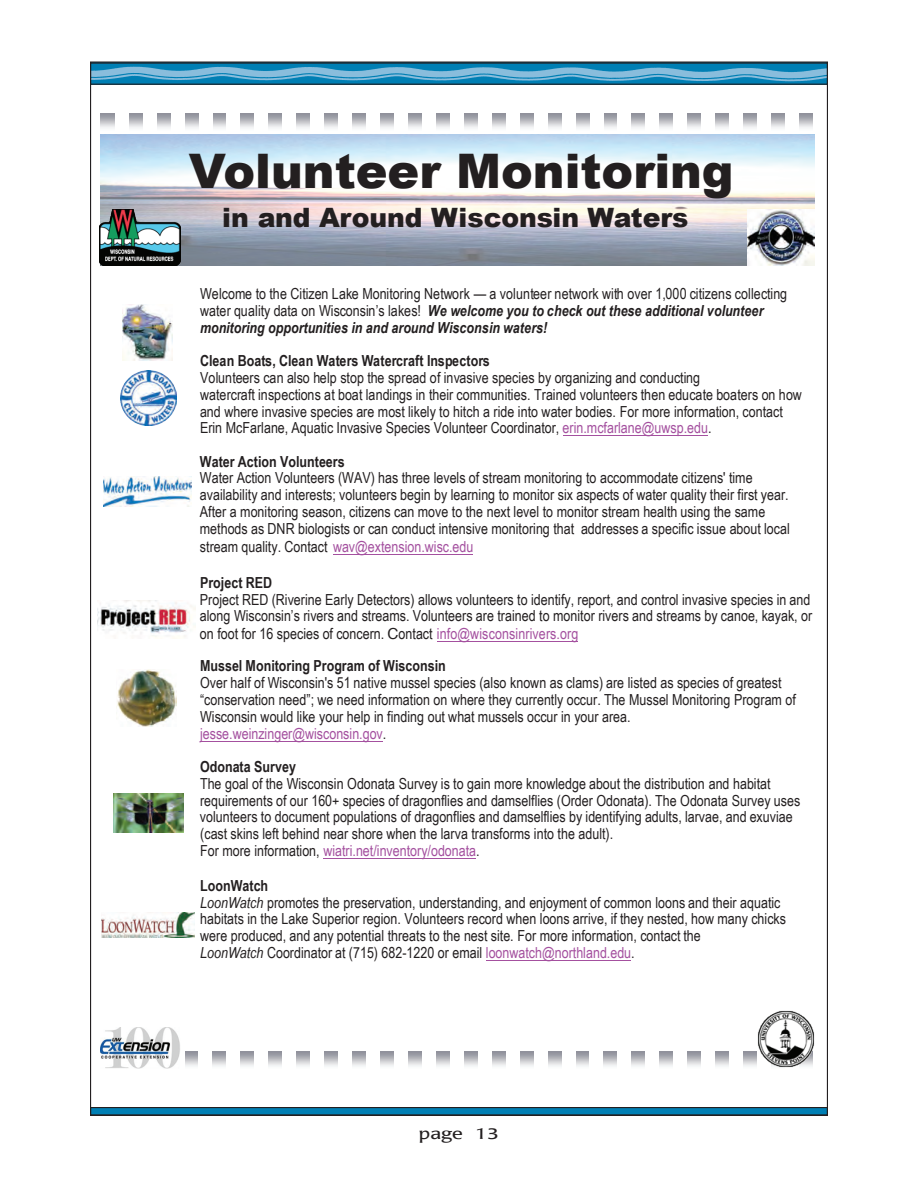
<style>
.page{position:relative;width:918px;height:1188px;background:#fff}
.page>*{position:absolute;margin:0;border:0;box-sizing:border-box;transform-origin:0 0}
.t1{font:900 47.7px "Arial";color:#231f20}
.t2{font:900 26.7px "Arial";letter-spacing:-.005em;color:#231f20}
.t3{font:15.3px/16.8px "Arial Narrow";color:#231f20}
.t4{font:700 15.3px "Arial Narrow";color:#231f20}
.t5{font:15px "Poppl Laudatio";color:#231f20;scale:1.3 1}
.s1{font-weight:700;font-style:italic}
.s2{color:#a4509f}
.s3{font-style:inherit}
.s4{font-family:"Helvetica"}
.s5{font-weight:700}
.s6{font-style:italic}
</style>
<div class="page">
<div style="left:91px;top:62px;width:736px;height:22px;background:#007fb4"></div>
<img style="left:92px;top:66px;width:734px;height:16px">
<div style="left:90px;top:62px;width:738px;height:23px;border:1px solid #231f20"></div>
<div style="left:91px;top:1108px;width:736px;height:7px;background:#007fb4"></div>
<div style="left:90px;top:1107px;width:738px;height:9px;border:1px solid #231f20"></div>
<img style="left:123px;top:304px;width:49px;height:57px">
<img style="left:104px;top:476px;width:88px;height:30px">
<img style="left:121px;top:370px;width:55px;height:56px">
<img style="left:98px;top:600px;width:97px;height:37px">
<img style="left:117px;top:669px;width:60px;height:58px">
<div style="left:101px;top:1051px;width:712px;height:20px;background:linear-gradient(to bottom,#888993,#fff)"></div>
<div style="left:115px;top:1051px;width:14px;height:20px;background:#fff"></div>
<div style="left:143px;top:1051px;width:14px;height:20px;background:#fff"></div>
<div style="left:171px;top:1051px;width:14px;height:20px;background:#fff"></div>
<div style="left:199px;top:1051px;width:13px;height:20px;background:#fff"></div>
<div style="left:226px;top:1051px;width:14px;height:20px;background:#fff"></div>
<div style="left:254px;top:1051px;width:14px;height:20px;background:#fff"></div>
<div style="left:282px;top:1051px;width:14px;height:20px;background:#fff"></div>
<div style="left:310px;top:1051px;width:14px;height:20px;background:#fff"></div>
<div style="left:338px;top:1051px;width:14px;height:20px;background:#fff"></div>
<div style="left:366px;top:1051px;width:14px;height:20px;background:#fff"></div>
<div style="left:394px;top:1051px;width:14px;height:20px;background:#fff"></div>
<div style="left:422px;top:1051px;width:14px;height:20px;background:#fff"></div>
<div style="left:450px;top:1051px;width:14px;height:20px;background:#fff"></div>
<div style="left:478px;top:1051px;width:14px;height:20px;background:#fff"></div>
<div style="left:506px;top:1051px;width:14px;height:20px;background:#fff"></div>
<div style="left:534px;top:1051px;width:14px;height:20px;background:#fff"></div>
<div style="left:562px;top:1051px;width:14px;height:20px;background:#fff"></div>
<div style="left:589px;top:1051px;width:14px;height:20px;background:#fff"></div>
<div style="left:617px;top:1051px;width:14px;height:20px;background:#fff"></div>
<div style="left:645px;top:1051px;width:14px;height:20px;background:#fff"></div>
<div style="left:673px;top:1051px;width:14px;height:20px;background:#fff"></div>
<div style="left:701px;top:1051px;width:14px;height:20px;background:#fff"></div>
<div style="left:729px;top:1051px;width:14px;height:20px;background:#fff"></div>
<div style="left:757px;top:1051px;width:14px;height:20px;background:#fff"></div>
<div style="left:785px;top:1051px;width:14px;height:20px;background:#fff"></div>
<img style="left:101px;top:135px;width:713px;height:131px">
<div style="left:101px;top:113px;width:712px;height:20px;background:linear-gradient(to bottom,#888a94,#fff)"></div>
<div style="left:115px;top:113px;width:14px;height:20px;background:#fff"></div>
<div style="left:143px;top:113px;width:14px;height:20px;background:#fff"></div>
<div style="left:171px;top:113px;width:14px;height:20px;background:#fff"></div>
<div style="left:199px;top:113px;width:14px;height:20px;background:#fff"></div>
<div style="left:227px;top:113px;width:13px;height:20px;background:#fff"></div>
<div style="left:254px;top:113px;width:14px;height:20px;background:#fff"></div>
<div style="left:282px;top:113px;width:14px;height:20px;background:#fff"></div>
<div style="left:310px;top:113px;width:14px;height:20px;background:#fff"></div>
<div style="left:338px;top:113px;width:14px;height:20px;background:#fff"></div>
<div style="left:366px;top:113px;width:14px;height:20px;background:#fff"></div>
<div style="left:394px;top:113px;width:14px;height:20px;background:#fff"></div>
<div style="left:422px;top:113px;width:14px;height:20px;background:#fff"></div>
<div style="left:450px;top:113px;width:14px;height:20px;background:#fff"></div>
<div style="left:478px;top:113px;width:14px;height:20px;background:#fff"></div>
<div style="left:506px;top:113px;width:14px;height:20px;background:#fff"></div>
<div style="left:534px;top:113px;width:14px;height:20px;background:#fff"></div>
<div style="left:562px;top:113px;width:14px;height:20px;background:#fff"></div>
<div style="left:590px;top:113px;width:14px;height:20px;background:#fff"></div>
<div style="left:617px;top:113px;width:14px;height:20px;background:#fff"></div>
<div style="left:645px;top:113px;width:14px;height:20px;background:#fff"></div>
<div style="left:673px;top:113px;width:14px;height:20px;background:#fff"></div>
<div style="left:701px;top:113px;width:14px;height:20px;background:#fff"></div>
<div style="left:729px;top:113px;width:14px;height:20px;background:#fff"></div>
<div style="left:757px;top:113px;width:14px;height:20px;background:#fff"></div>
<div style="left:785px;top:113px;width:14px;height:20px;background:#fff"></div>
<img style="left:100px;top:209px;width:80px;height:56px">
<img style="left:114px;top:794px;width:70px;height:39px">
<img style="left:747px;top:209px;width:68px;height:56px">
<img style="left:757px;top:1011px;width:57px;height:57px">
<img style="left:101px;top:913px;width:93px;height:24px">
<img style="left:100px;top:1028px;width:80px;height:41px">
<hr style="left:486px;top:960px;width:145px;height:1px;background:#a4509f">
<hr style="left:324px;top:858px;width:152px;height:1px;background:#a4509f">
<hr style="left:201px;top:741px;width:182px;height:1px;background:#a4509f">
<hr style="left:437px;top:641px;width:141px;height:1px;background:#a4509f">
<hr style="left:334px;top:554px;width:139px;height:1px;background:#a4509f">
<hr style="left:563px;top:436px;width:145px;height:1px;background:#a4509f">
<h1 class="t1" style="left:189px;top:137px;width:547px">Volunteer Monitoring</h1>
<h2 class="t2" style="left:222px;top:198px;width:468px">in and Around Wisconsin Waters</h2>
<p class="t3" style="left:200px;top:285px;width:589px">Welcome to the Citizen Lake Monitoring Network — a volunteer network with over 1,000 citizens collecting water quality data on Wisconsin’s lakes! <span class="s1">We welcome you to check out these additional volunteer monitoring opportunities in and around Wisconsin waters!</span></p>
<p class="t4" style="left:200px;top:349px;width:291px">Clean Boats, Clean Waters Watercraft Inspectors</p>
<p class="t3" style="left:200px;top:369px;width:603px">Volunteers can also help stop the spread of invasive species by organizing and conducting<br>watercraft inspections at boat landings in their communities. Trained volunteers then educate boaters on how and where invasive species are most likely to hitch a ride into water bodies. For more information, contact Erin McFarlane, Aquatic Invasive Species Volunteer Coordinator, <span class="s2">erin.mcfarlane@uwsp.edu</span>.</p>
<p class="t4" style="left:200px;top:450px;width:146px">Water Action Volunteers</p>
<p class="t3" style="left:200px;top:469px;width:591px">Water Action Volunteers (WAV) has three levels of stream monitoring to accommodate citizens' time availability and interests; volunteers begin by learning to monitor six aspects of water quality their first year.<br>After a monitoring season, citizens can move to the next level to monitor stream health using the same methods as DNR biologists or can conduct intensive monitoring that addresses a specific issue about local stream quality. <span class="s3">C</span>ontact <span class="s2">wav@extension.wisc.edu</span></p>
<p class="t4" style="left:200px;top:571px;width:74px">Project RED</p>
<p class="t3" style="left:200px;top:590px;width:614px">Project RED (Riverine Early Detectors) allows volunteers to identify, report, and control invasive species in and along Wisconsin’s rivers and streams. Volunteers are trained to monitor rivers and streams by canoe, kayak, or on foot for 16 species of concern. <span class="s4">C</span>ontact <span class="s2">info@wisconsinrivers.org</span></p>
<p class="t4" style="left:200px;top:655px;width:247px">Mussel Monitoring Program of Wisconsin</p>
<p class="t3" style="left:200px;top:674px;width:597px">Over half of Wisconsin's 51 native mussel species (also known as clams) are listed as species of greatest “conservation need”; we need information on where they currently occur. The Mussel Monitoring Program of Wisconsin would like your help in finding out what mussels occur in your area. <span class="s2">jesse.weinzinger@wisconsin.gov</span>.</p>
<p class="t4" style="left:200px;top:755px;width:97px">Odonata Survey</p>
<p class="t3" style="left:200px;top:774px;width:602px">The goal of the Wisconsin Odonata Survey is to gain more knowledge about the distribution and habitat requirements of our 160+ species of dragonflies and damselflies (Order Odonata). The Odonata Survey uses volunteers to document populations of dragonflies and damselflies by identifying adults, larvae, and exuviae (cast skins left behind near shore when the larva transforms into the adult).<br>For more information, <span class="s2">wiatri.net/inventory/odonata</span>.</p>
<p class="t3" style="left:200px;top:876px;width:587px"><span class="s5">LoonWatch<br></span><span class="s6">LoonWatch</span> promotes the preservation, understanding, and enjoyment of common loons and their aquatic habitats in the Lake Superior region. Volunteers record when loons arrive, if they nested, how many chicks were produced, and any potential threats to the nest site. For more information, contact the<br><span class="s6">LoonWatch</span> Coordinator at (715) 682-1220 or email <span class="s2">loonwatch@northland.edu</span>.</p>
<p class="t5" style="left:419px;top:1126px;width:63px">page 13</p>
</div>
